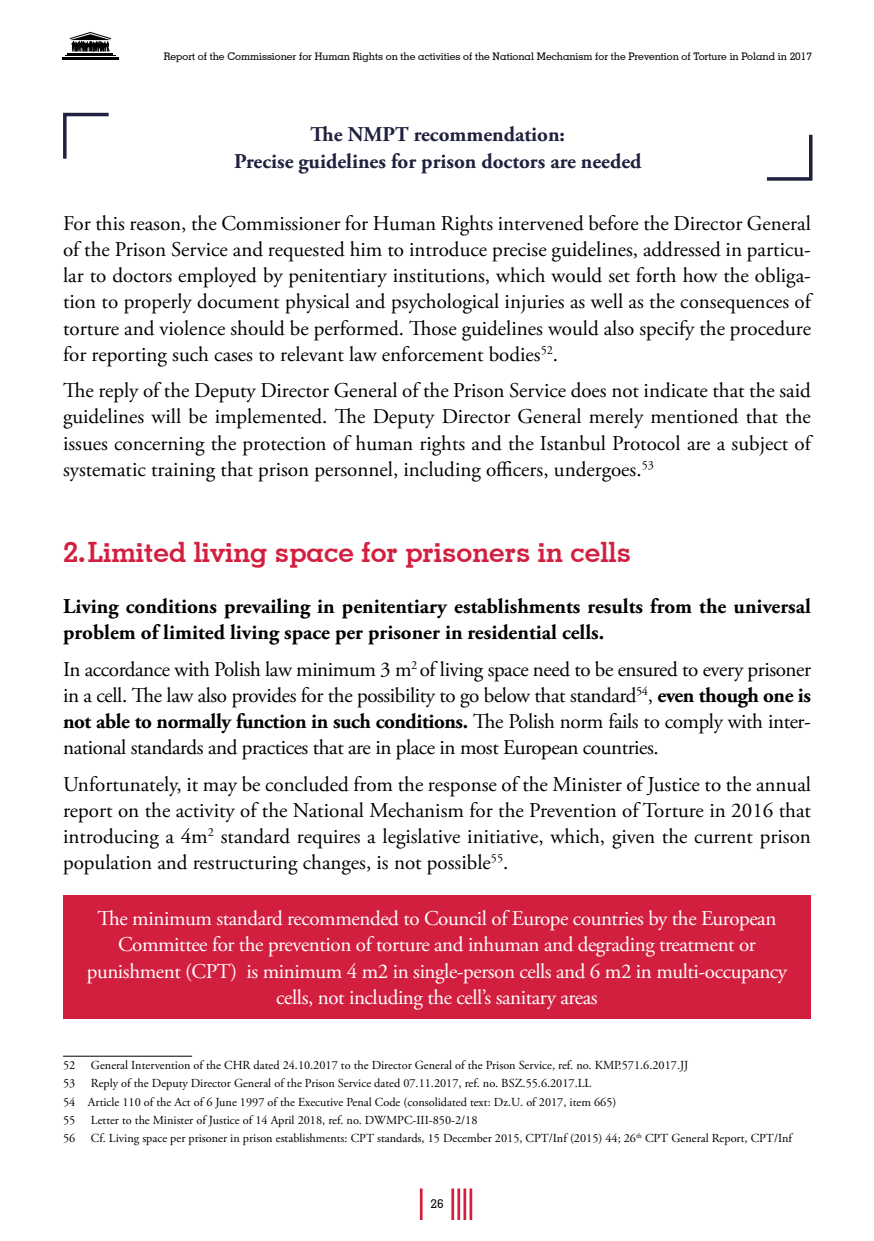
<style>
.page{position:relative;width:874px;height:1241px;background:#fff}
.page>*{position:absolute;margin:0;border:0;box-sizing:border-box;transform-origin:0 0}
.t1{font:700 28px "Geometric Slab 703 BT";color:#d31f3f}
.t2{font:21px/26.2px "Adobe Garamond Pro";color:#000;text-align:justify}
.t3{font:21px/26.2px "Adobe Garamond Pro";letter-spacing:-.02em;color:#fff;text-align:center}
.t4{font:700 21px/26.2px "Adobe Garamond Pro";color:#000}
.t5{font:700 21px/26.2px "Adobe Garamond Pro";color:#1f213e;text-align:center}
.t6{font:12.25px/18px "Adobe Garamond Pro";color:#000}
.t7{font:500 12.25px "Geometric Slab 703 BT";color:#000}
.t8{font:500 10.5px "Geometric Slab 703 BT";color:#000}
.s1{font-weight:700}
</style>
<div class="page">
<hr style="left:68px;top:53px;width:45px;height:2px;background:#000">
<hr style="left:65px;top:55px;width:51px;height:1px;background:#000">
<hr style="left:62px;top:57px;width:56px;height:3px;background:#000">
<svg style="left:70px;top:32px;width:41px;height:20px"></svg>
<hr style="left:451px;top:1188px;width:3px;height:31px;background:#d31f3f">
<hr style="left:457px;top:1188px;width:3px;height:31px;background:#d31f3f">
<hr style="left:463px;top:1188px;width:3px;height:31px;background:#d31f3f">
<hr style="left:469px;top:1188px;width:3px;height:31px;background:#d31f3f">
<hr style="left:419px;top:1188px;width:3px;height:31px;background:#d31f3f">
<svg style="left:63px;top:112px;width:46px;height:47px"></svg>
<svg style="left:766px;top:134px;width:47px;height:47px"></svg>
<div style="left:63px;top:894px;width:747px;height:124px;background:#d31f3f"></div>
<hr style="left:63px;top:1055px;width:129px;height:1px;background:#000">
<p class="t8" style="left:164px;top:50px;width:649px">Report of the Commissioner for Human Rights on the activities of the National Mechanism for the Prevention of Torture in Poland in 2017</p>
<p class="t5" style="left:234px;top:122px;width:409px">The NMPT recommendation:<br>Precise guidelines for prison doctors are needed</p>
<p class="t2" style="left:63px;top:210px;width:749px">For this reason, the Commissioner for Human Rights intervened before the Director General of the Prison Service and requested him to introduce precise guidelines, addressed in particu&shy;lar to doctors employed by penitentiary institutions, which would set forth how the obliga&shy;tion to properly document physical and psychological injuries as well as the consequences of torture and violence should be performed. Those guidelines would also specify the procedure for reporting such cases to relevant law enforcement bodies<sup>52</sup>.</p>
<p class="t2" style="left:63px;top:378px;width:749px">The reply of the Deputy Director General of the Prison Service does not indicate that the said guidelines will be implemented. The Deputy Director General merely mentioned that the issues concerning the protection of human rights and the Istanbul Protocol are a subject of systematic training that prison personnel, including officers, undergoes.<sup>53</sup></p>
<h1 class="t1" style="left:63px;top:535px;width:569px">2. Limited living space for prisoners in cells</h1>
<p class="t4" style="left:63px;top:593px;width:749px">Living conditions prevailing in penitentiary establishments results from the universal problem of limited living space per prisoner in residential cells.</p>
<p class="t2" style="left:63px;top:656px;width:749px">In accordance with Polish law minimum 3 m<sup>2</sup> of living space need to be ensured to every prisoner in a cell. The law also provides for the possibility to go below that standard<sup>54</sup>, <span class="s1">even though one is not able to normally function in such conditions.</span> The Polish norm fails to comply with inter&shy;national standards and practices that are in place in most European countries.</p>
<p class="t2" style="left:63px;top:771px;width:749px">Unfortunately, it may be concluded from the response of the Minister of Justice to the annual report on the activity of the National Mechanism for the Prevention of Torture in 2016 that introducing a 4m<sup>2</sup> standard requires a legislative initiative, which, given the current prison population and restructuring changes, is not possible<sup>55</sup>.</p>
<p class="t3" style="left:87px;top:905px;width:701px">The minimum standard recommended to Council of Europe countries by the European Committee for the prevention of torture and inhuman and degrading treatment or punishment (CPT) is minimum 4 m2 in single-person cells and 6 m2 in multi-occupancy cells, not including the cell’s sanitary areas</p>
<p class="t6" style="left:63px;top:1056px;width:14px">52</p>
<p class="t6" style="left:91px;top:1056px;width:598px">General Intervention of the CHR dated 24.10.2017 to the Director General of the Prison Service, ref. no. KMP.571.6.2017.JJ</p>
<p class="t6" style="left:63px;top:1074px;width:14px">53</p>
<p class="t6" style="left:63px;top:1074px;width:554px;text-indent:28px">Reply of the Deputy Director General of the Prison Service dated 07.11.2017, ref. no. BSZ.55.6.2017.LL<br>54 Article 110 of the Act of 6 June 1997 of the Executive Penal Code (consolidated text: Dz.U. of 2017, item 665)<br>55</p>
<p class="t6" style="left:91px;top:1110px;width:388px">Letter to the Minister of Justice of 14 April 2018, ref. no. DWMPC-III-850-2/18</p>
<p class="t6" style="left:63px;top:1128px;width:14px">56</p>
<p class="t6" style="left:91px;top:1128px;width:702px">Cf. Living space per prisoner in prison establishments: CPT standards, 15 December 2015, CPT/Inf (2015) 44; 26<sup>th</sup> CPT General Report, CPT/Inf</p>
<p class="t7" style="left:430px;top:1196px;width:14px">26</p>
</div>
